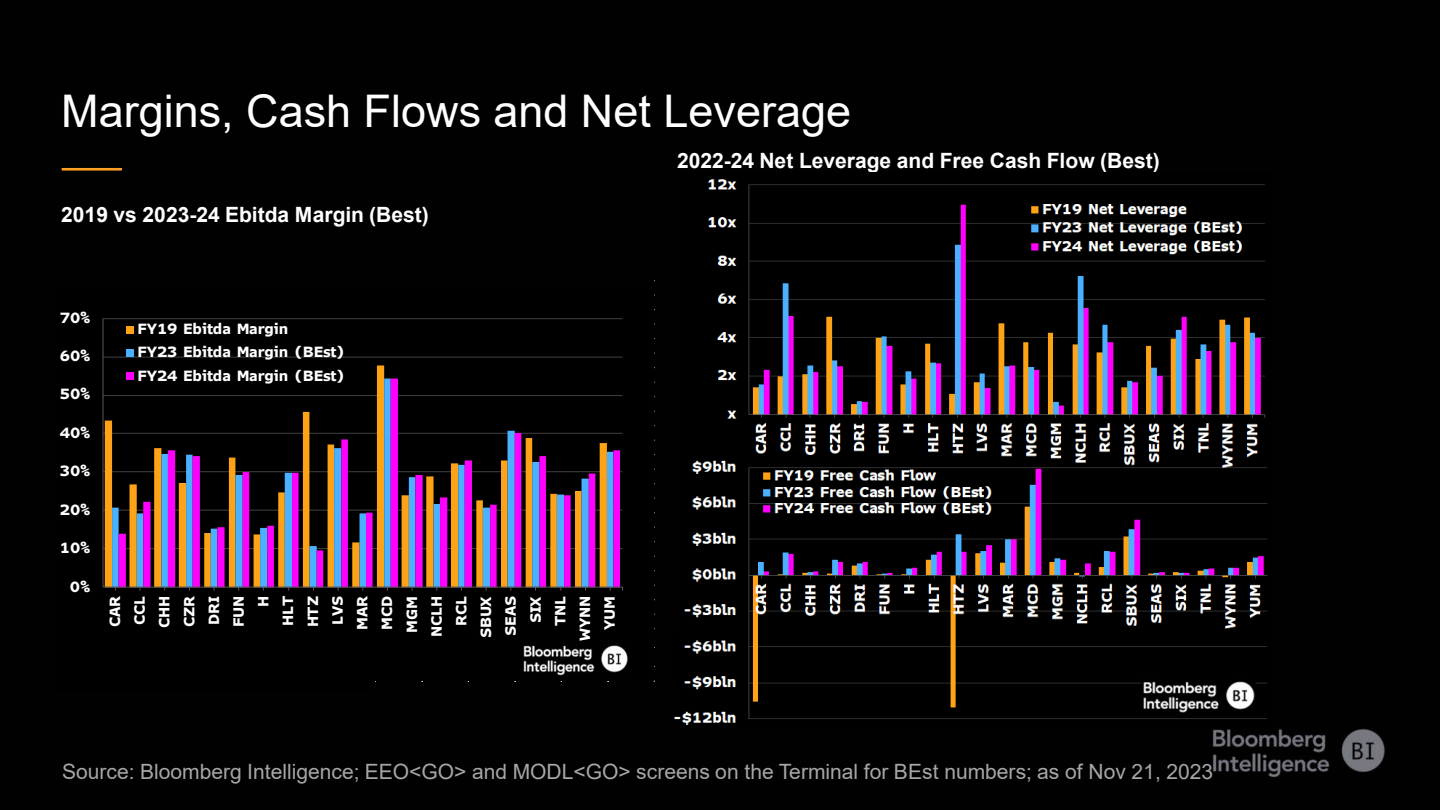
<style>
.page{position:relative;width:1440px;height:810px;background:#010101}
.page>*{position:absolute;margin:0;border:0;box-sizing:border-box;transform-origin:0 0}
.t1{font:45px "Arial";color:#fff}
.t2{font:21px "Arial";color:#a6a6a6}
.t3{font:700 21px "Arial";color:#fff}
.t4{font:700 13.8px/24.8px "Bloomberg Prop Unicode N";letter-spacing:-.015em;color:#fff;text-align:right}
</style>
<div class="page">
<hr style="left:62px;top:168px;width:60px;height:2px;background:#ff9e24">
<div style="left:51px;top:281px;width:604px;height:401px;background:#000"></div>
<hr style="left:103px;top:548px;width:519px;height:1px;background:#404040">
<hr style="left:103px;top:510px;width:519px;height:1px;background:#404040">
<hr style="left:103px;top:471px;width:519px;height:1px;background:#404040">
<hr style="left:103px;top:433px;width:519px;height:1px;background:#404040">
<hr style="left:103px;top:395px;width:519px;height:1px;background:#404040">
<hr style="left:103px;top:357px;width:519px;height:1px;background:#404040">
<hr style="left:103px;top:318px;width:519px;height:1px;background:#404040">
<svg style="left:105px;top:365px;width:293px;height:222px"></svg>
<svg style="left:119px;top:379px;width:501px;height:208px"></svg>
<hr style="left:103px;top:319px;width:1px;height:268px;background:#595959">
<hr style="left:103px;top:587px;width:519px;height:1px;background:#595959">
<div style="left:127px;top:326px;width:7px;height:8px;background:#fda315"></div>
<div style="left:127px;top:350px;width:7px;height:7px;background:#4ab0ff"></div>
<div style="left:127px;top:373px;width:7px;height:7px;background:#f0f"></div>
<img style="left:523px;top:645px;width:105px;height:31px">
<div style="left:50px;top:629px;width:320px;height:63px;background:#000"></div>
<img style="left:673px;top:173px;width:605px;height:556px">
<p class="t1" style="left:61px;top:80px;width:791px">Margins, Cash Flows and Net Leverage</p>
<p class="t3" style="left:61px;top:200px;width:369px">2019 vs 2023-24 Ebitda Margin (Best)</p>
<p class="t4" style="left:60px;top:306px;width:32px">70%</p>
<p class="t4" style="left:60px;top:344px;width:32px">60%</p>
<p class="t4" style="left:60px;top:383px;width:32px">50%</p>
<p class="t4" style="left:60px;top:421px;width:32px">40%</p>
<p class="t4" style="left:60px;top:460px;width:32px">30%</p>
<p class="t4" style="left:60px;top:498px;width:32px">20%</p>
<p class="t4" style="left:60px;top:536px;width:32px">10%</p>
<p class="t4" style="left:70px;top:575px;width:22px">0%</p>
<p class="t4" style="left:137px;top:318px;width:209px;line-height:23.1px;text-align:left">FY19 Ebitda Margin<br>FY23 Ebitda Margin (BEst)<br>FY24 Ebitda Margin (BEst)</p>
<p class="t4" style="left:103px;top:641px;width:47px;rotate:-90deg">CAR<br>CCL<br>CHH<br>CZR<br>DRI<br>FUN<br>H<br>HLT<br>HTZ<br>LVS<br>MAR<br>MCD<br>MGM<br>NCLH<br>RCL<br>SBUX<br>SEAS<br>SIX<br>TNL<br>WYNN<br>YUM</p>
<p class="t3" style="left:677px;top:146px;width:484px">2022-24 Net Leverage and Free Cash Flow (Best)</p>
<p class="t2" style="left:62px;top:757px;width:1152px">Source: Bloomberg Intelligence; EEO&lt;GO&gt; and MODL&lt;GO&gt; screens on the Terminal for BEst numbers; as of Nov 21, 2023</p>
</div>
